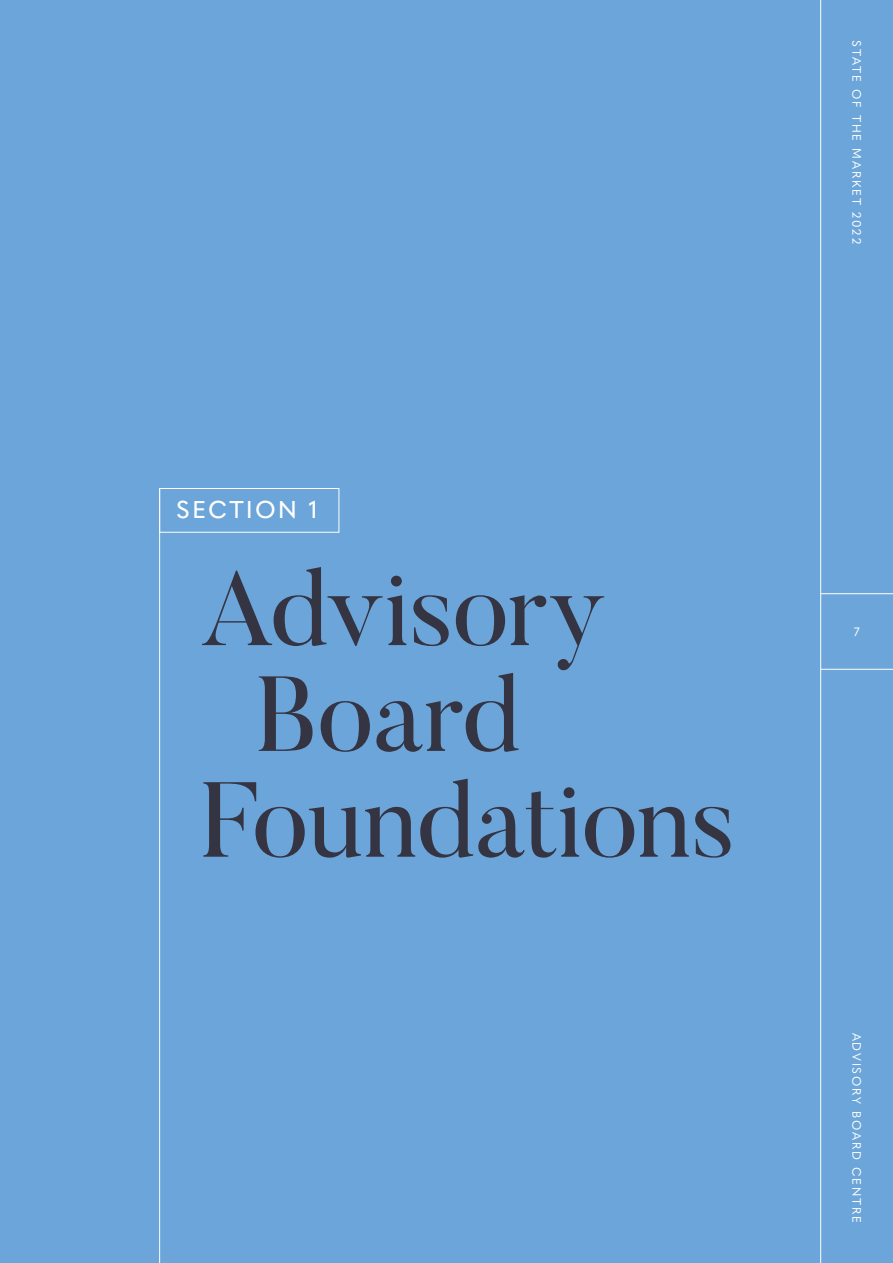
<style>
.page{position:relative;width:893px;height:1263px;background:#6ca5d9}
.page>*{position:absolute;margin:0;border:0;box-sizing:border-box;transform-origin:0 0}
.t1{font:105.75px "Butler";letter-spacing:-.015em;color:#343443}
.t2{font:500 24px "Quasimoda";letter-spacing:.1em;color:#fff}
.t3{font:12px "Quasimoda";letter-spacing:.15em;color:#fff}
</style>
<div class="page">
<hr style="left:159px;top:488px;width:1px;height:775px;background:#fff">
<div style="left:159px;top:488px;width:180px;height:44px;border:1px solid #fff"></div>
<hr style="left:820px;top:0;width:1px;height:1263px;background:#fff">
<hr style="left:821px;top:593px;width:72px;height:1px;background:#fff">
<hr style="left:821px;top:669px;width:72px;height:1px;background:#fff">
<h2 class="t2" style="left:176px;top:492px;width:142px">SECTION 1</h2>
<h1 class="t1" style="left:200px;top:541px;width:407px">Advisory</h1>
<h1 class="t1" style="left:255px;top:647px;width:267px">Board</h1>
<h1 class="t1" style="left:200px;top:753px;width:536px">Foundations</h1>
<p class="t3" style="left:866px;top:40px;width:205px;rotate:90deg">STATE OF THE MARKET 2022</p>
<p class="t3" style="left:854px;top:622px;width:7px">7</p>
<p class="t3" style="left:866px;top:1032px;width:192px;rotate:90deg">ADVISORY BOARD CENTRE</p>
</div>
